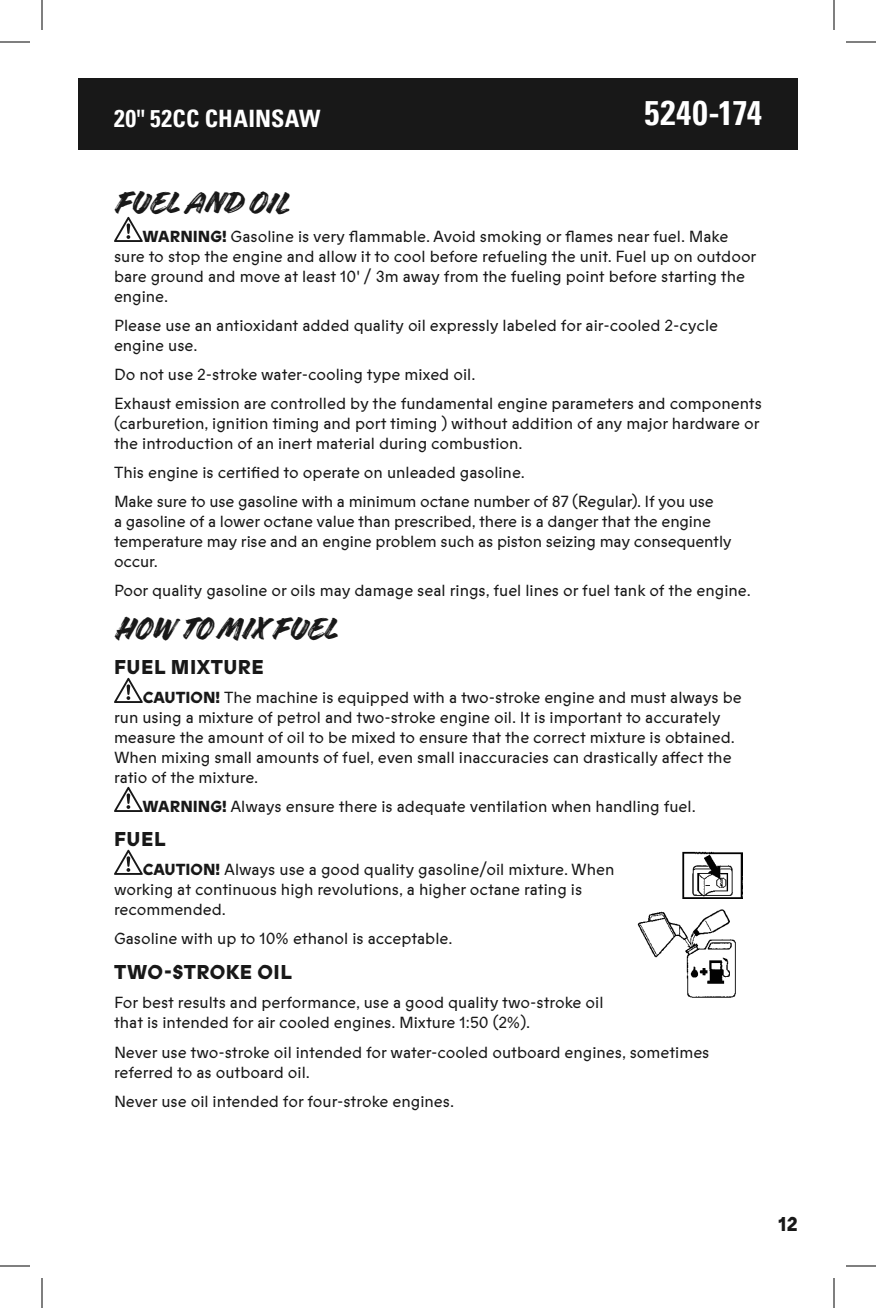
<style>
.page{position:relative;width:876px;height:1308px;background:#fff}
.page>*{position:absolute;margin:0;border:0;box-sizing:border-box;transform-origin:0 0}
.t1{font:36px "Handelson Two";letter-spacing:.015em;color:#181818}
.t2{font:700 condensed 34px "Univers LT Pro";letter-spacing:.01em;color:#fff}
.t3{font:700 condensed 24px "Univers LT Pro";letter-spacing:.01em;color:#fff}
.t4{font:800 20px "Prophet";letter-spacing:.025em;color:#181818}
.t5{font:16px/20px "Prophet";color:#181818}
.s1{font-weight:800}
</style>
<div class="page">
<div style="left:78px;top:78px;width:720px;height:72px;background:#181818"></div>
<svg style="left:114px;top:217px;width:29px;height:25px"></svg>
<svg style="left:114px;top:678px;width:29px;height:25px"></svg>
<svg style="left:114px;top:787px;width:29px;height:25px"></svg>
<svg style="left:114px;top:850px;width:29px;height:25px"></svg>
<img style="left:637px;top:909px;width:99px;height:89px">
<img style="left:682px;top:851px;width:60px;height:48px">
<hr style="left:0;top:42px;width:30px;height:1px;background:#000">
<hr style="left:846px;top:42px;width:30px;height:1px;background:#000">
<hr style="left:0;top:1266px;width:30px;height:1px;background:#000">
<hr style="left:846px;top:1266px;width:30px;height:1px;background:#000">
<hr style="left:42px;top:0;width:1px;height:30px;background:#000">
<hr style="left:42px;top:1278px;width:1px;height:30px;background:#000">
<hr style="left:834px;top:0;width:1px;height:30px;background:#000">
<hr style="left:834px;top:1278px;width:1px;height:30px;background:#000">
<h3 class="t3" style="left:114px;top:104px;width:208px">20" 52CC CHAINSAW</h3>
<h2 class="t2" style="left:644px;top:92px;width:119px">5240-174</h2>
<h1 class="t1" style="left:114px;top:183px;width:177px">FUEL AND OIL</h1>
<p class="t5" style="left:114px;top:226px;width:644px;text-indent:29px"><span class="s1">WARNING!</span> Gasoline is very flammable. Avoid smoking or flames near fuel. Make sure to stop the engine and allow it to cool before refueling the unit. Fuel up on outdoor bare ground and move at least 10' / 3m away from the fueling point before starting the engine.</p>
<p class="t5" style="left:114px;top:315px;width:606px">Please use an antioxidant added quality oil expressly labeled for air-cooled 2-cycle engine use.</p>
<p class="t5" style="left:114px;top:360px;width:649px;line-height:29px">Do not use 2-stroke water-cooling type mixed oil.<br>Exhaust emission are controlled by the fundamental engine parameters and components</p>
<p class="t5" style="left:114px;top:413px;width:647px">(carburetion, ignition timing and port timing ) without addition of any major hardware or the introduction of an inert material during combustion.</p>
<p class="t5" style="left:114px;top:458px;width:601px;line-height:29px">This engine is certified to operate on unleaded gasoline.<br>Make sure to use gasoline with a minimum octane number of 87 (Regular). If you use</p>
<p class="t5" style="left:114px;top:511px;width:619px">a gasoline of a lower octane value than prescribed, there is a danger that the engine temperature may rise and an engine problem such as piston seizing may consequently occur.</p>
<p class="t5" style="left:114px;top:580px;width:638px">Poor quality gasoline or oils may damage seal rings, fuel lines or fuel tank of the engine.</p>
<h1 class="t1" style="left:114px;top:609px;width:225px">HOW TO MIX FUEL</h1>
<p class="t4" style="left:114px;top:653px;width:151px">FUEL MIXTURE</p>
<p class="t5" style="left:114px;top:687px;width:629px;text-indent:29px"><span class="s1">CAUTION!</span> The machine is equipped with a two-stroke engine and must always be run using a mixture of petrol and two-stroke engine oil. It is important to accurately measure the amount of oil to be mixed to ensure that the correct mixture is obtained.<br>When mixing small amounts of fuel, even small inaccuracies can drastically affect the ratio of the mixture.</p>
<p class="t5" style="left:143px;top:796px;width:555px"><span class="s1">WARNING!</span> Always ensure there is adequate ventilation when handling fuel.</p>
<p class="t4" style="left:114px;top:825px;width:53px">FUEL</p>
<p class="t5" style="left:114px;top:859px;width:502px;text-indent:29px"><span class="s1">CAUTION!</span> Always use a good quality gasoline/oil mixture. When working at continuous high revolutions, a higher octane rating is recommended.</p>
<p class="t5" style="left:114px;top:928px;width:340px">Gasoline with up to 10% ethanol is acceptable.</p>
<p class="t4" style="left:114px;top:958px;width:179px">TWO-STROKE OIL</p>
<p class="t5" style="left:114px;top:992px;width:491px">For best results and performance, use a good quality two-stroke oil that is intended for air cooled engines. Mixture 1:50 (2%).</p>
<p class="t5" style="left:114px;top:1043px;width:597px">Never use two-stroke oil intended for water-cooled outboard engines, sometimes referred to as outboard oil.</p>
<p class="t5" style="left:114px;top:1092px;width:342px">Never use oil intended for four-stroke engines.</p>
<p class="t4" style="left:779px;top:1209px;width:21px">12</p>
</div>
